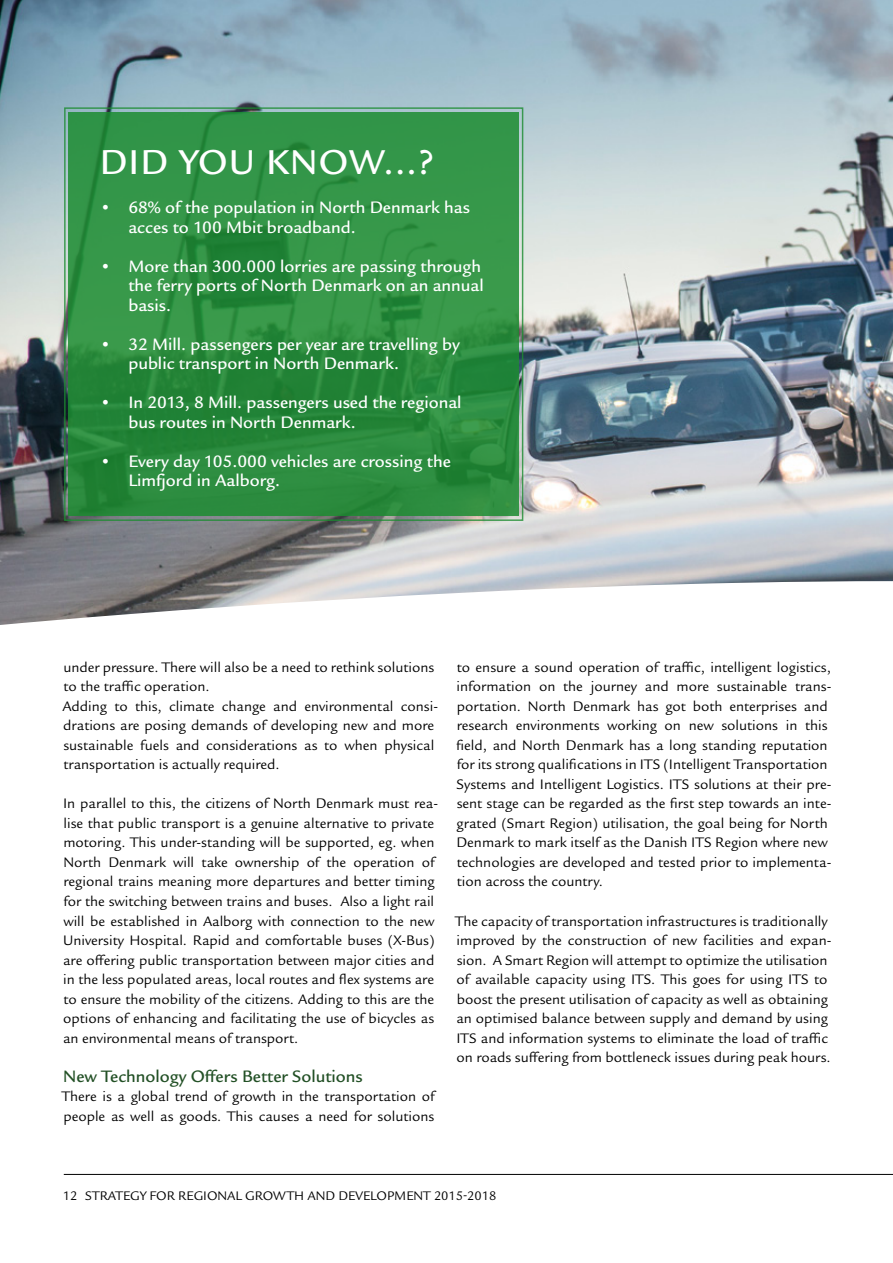
<style>
.page{position:relative;width:893px;height:1263px;background:#fff}
.page>*{position:absolute;margin:0;border:0;box-sizing:border-box;transform-origin:0 0}
.t1{font:500 37.5px "Legacy Sans ITC Std";letter-spacing:.03em;color:#fff}
.t2{font:500 18px/19.5px "Legacy Sans ITC Std";color:#fff}
.t3{font:500 18px "Legacy Sans ITC Std";color:#225025}
.t4{font:15px/19.5px "Legacy Sans ITC Std";color:#000}
.t5{font:13.5px "Legacy Sans ITC Std";color:#000}
</style>
<div class="page">
<img style="left:0;top:0;width:893px;height:625px">
<hr style="left:64px;top:1174px;width:829px;height:1px;background:#000">
<svg style="left:68px;top:113px;width:451px;height:403px;background:#2e8f41"></svg>
<div style="left:64px;top:107px;width:459px;height:414px;border:2px solid #1b8c30"></div>
<h1 class="t1" style="left:100px;top:141px;width:336px">DID YOU KNOW...?</h1>
<p class="t2" style="left:128px;top:198px;width:343px;text-indent:-28px">• 68% of the population in North Denmark has acces to 100 Mbit broadband.</p>
<p class="t2" style="left:128px;top:256px;width:357px;text-indent:-28px">• More than 300.000 lorries are passing through the ferry ports of North Denmark on an annual basis.</p>
<p class="t2" style="left:128px;top:334px;width:333px;text-indent:-28px">• 32 Mill. passengers per year are travelling by public transport in North Denmark.</p>
<p class="t2" style="left:128px;top:393px;width:335px;text-indent:-28px">• In 2013, 8 Mill. passengers used the regional bus routes in North Denmark.</p>
<p class="t2" style="left:128px;top:451px;width:324px;text-indent:-28px">• Every day 105.000 vehicles are crossing the<br>Limfjord in Aalborg.</p>
<p class="t4" style="left:62px;top:658px;width:377px">under pressure. There will also be a need to rethink solutions to the traffic operation.<br>Adding to this, climate change and environmental consi&shy;drations are posing demands of developing new and more sustainable fuels and considerations as to when physical transportation is actually required.</p>
<p class="t4" style="left:63px;top:794px;width:377px">In parallel to this, the citizens of North Denmark must rea&shy;lise that public transport is a genuine alternative to private motoring. This under-standing will be supported, eg. when North Denmark will take ownership of the operation of regional trains meaning more departures and better timing for the switching between trains and buses. Also a light rail will be established in Aalborg with connection to the new University Hospital. Rapid and comfortable buses (X-Bus) are offering public transportation between major cities and in the less populated areas, local routes and flex systems are to ensure the mobility of the citizens. Adding to this are the options of enhancing and facilitating the use of bicycles as an environmental means of transport.</p>
<p class="t3" style="left:63px;top:1065px;width:301px">New Technology Offers Better Solutions</p>
<p class="t4" style="left:62px;top:1087px;width:374px">There is a global trend of growth in the transportation of people as well as goods. This causes a need for solutions</p>
<p class="t4" style="left:456px;top:658px;width:377px">to ensure a sound operation of traffic, intelligent logistics, information on the journey and more sustainable trans&shy;portation. North Denmark has got both enterprises and research environments working on new solutions in this field, and North Denmark has a long standing reputation for its strong qualifications in ITS (Intelligent Transportation Systems and Intelligent Logistics. ITS solutions at their pre&shy;sent stage can be regarded as the first step towards an inte&shy;grated (Smart Region) utilisation, the goal being for North Denmark to mark itself as the Danish ITS Region where new technologies are developed and tested prior to implementa&shy;tion across the country.</p>
<p class="t4" style="left:455px;top:911px;width:378px">The capacity of transportation infrastructures is traditionally improved by the construction of new facilities and expan&shy;sion. A Smart Region will attempt to optimize the utilisation of available capacity using ITS. This goes for using ITS to boost the present utilisation of capacity as well as obtaining an optimised balance between supply and demand by using ITS and information systems to eliminate the load of traffic on roads suffering from bottleneck issues during peak hours.</p>
<p class="t5" style="left:63px;top:1188px;width:435px">12 STRATEGY FOR REGIONAL GROWTH AND DEVELOPMENT 2015-2018</p>
</div>
